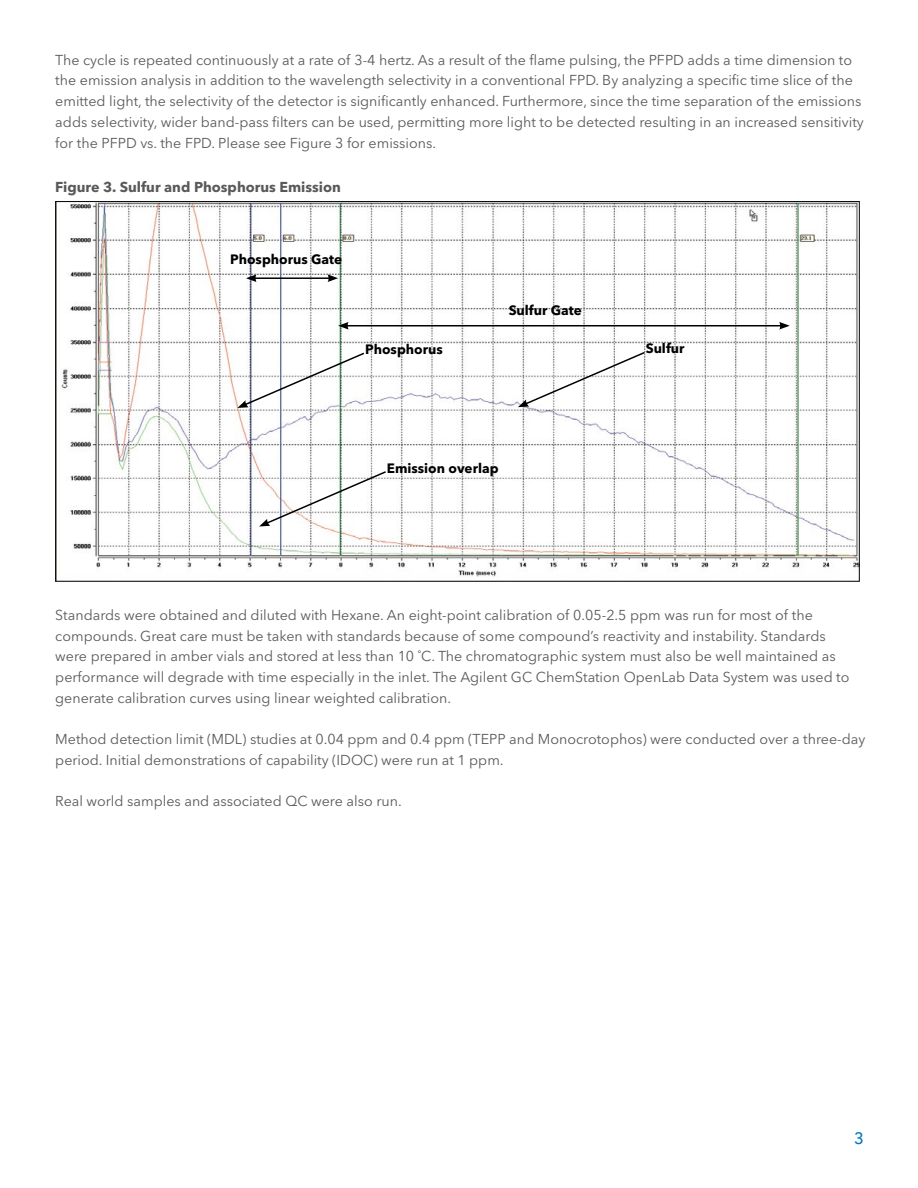
<style>
.page{position:relative;width:918px;height:1188px;background:#fff}
.page>*{position:absolute;margin:0;border:0;box-sizing:border-box;transform-origin:0 0}
.t1{font:500 16.5px "Avenir Next LT Pro";color:#0077be}
.Body_text{font:14.25px/20.7px "Avenir Next LT Pro";color:#58595b}
.Body{font:700 14.25px "Avenir Next LT Pro";color:#58595b}
.t2{font:700 13.5px "Avenir Next LT Pro";color:#000}
</style>
<div class="page">
<img style="left:57px;top:203px;width:801px;height:377px">
<hr style="left:254px;top:277px;width:76px;height:2px;background:#000">
<svg style="left:246px;top:274px;width:11px;height:8px"></svg>
<svg style="left:328px;top:274px;width:10px;height:8px"></svg>
<hr style="left:346px;top:325px;width:436px;height:1px;background:#000">
<svg style="left:338px;top:322px;width:11px;height:8px"></svg>
<svg style="left:779px;top:322px;width:11px;height:8px"></svg>
<svg style="left:237px;top:351px;width:129px;height:57px"></svg>
<svg style="left:518px;top:351px;width:128px;height:56px"></svg>
<svg style="left:259px;top:470px;width:129px;height:56px"></svg>
<p class="Body_text" style="left:55px;top:49px;width:810px">The cycle is repeated continuously at a rate of 3-4 hertz. As a result of the flame pulsing, the PFPD adds a time dimension to the emission analysis in addition to the wavelength selectivity in a conventional FPD. By analyzing a specific time slice of the emitted light, the selectivity of the detector is significantly enhanced. Furthermore, since the time separation of the emissions adds selectivity, wider band-pass filters can be used, permitting more light to be detected resulting in an increased sensitivity for the PFPD vs. the FPD. Please see Figure 3 for emissions.</p>
<p class="Body" style="left:55px;top:179px;width:287px">Figure 3. Sulfur and Phosphorus Emission</p>
<p class="t2" style="left:230px;top:251px;width:113px">Phosphorus Gate</p>
<p class="t2" style="left:509px;top:302px;width:75px">Sulfur Gate</p>
<p class="t2" style="left:365px;top:341px;width:79px">Phosphorus</p>
<p class="t2" style="left:646px;top:340px;width:40px">Sulfur</p>
<p class="t2" style="left:387px;top:460px;width:113px">Emission overlap</p>
<p class="Body_text" style="left:55px;top:605px;width:796px">Standards were obtained and diluted with Hexane. An eight-point calibration of 0.05-2.5 ppm was run for most of the compounds. Great care must be taken with standards because of some compound’s reactivity and instability. Standards were prepared in amber vials and stored at less than 10 ˚C. The chromatographic system must also be well maintained as performance will degrade with time especially in the inlet. The Agilent GC ChemStation OpenLab Data System was used to generate calibration curves using linear weighted calibration.</p>
<p class="Body_text" style="left:55px;top:729px;width:812px">Method detection limit (MDL) studies at 0.04 ppm and 0.4 ppm (TEPP and Monocrotophos) were conducted over a three-day period. Initial demonstrations of capability (IDOC) were run at 1 ppm.</p>
<p class="Body_text" style="left:55px;top:791px;width:348px">Real world samples and associated QC were also run.</p>
<p class="t1" style="left:854px;top:1129px;width:11px">3</p>
</div>
